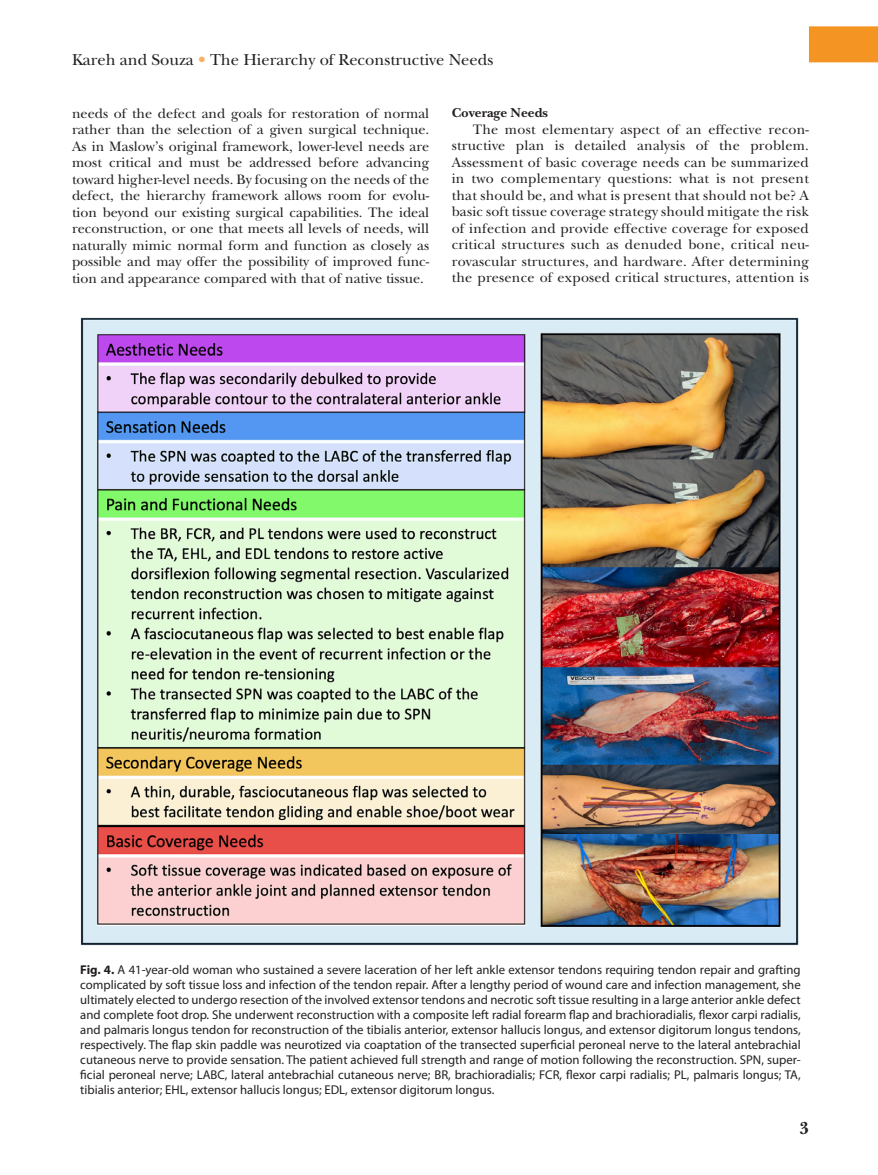
<style>
.page{position:relative;width:878px;height:1175px;background:#fff}
.page>*{position:absolute;margin:0;border:0;box-sizing:border-box;transform-origin:0 0}
.t1{font:700 18px "New Baskerville Std";color:#231f20}
.t2{font:16.5px "New Baskerville Std";color:#231f20}
.t3{font:14.25px/16.5px "New Baskerville Std";letter-spacing:.005em;color:#231f20;text-align:justify}
.t4{font:700 13.5px "New Baskerville Std";color:#231f20}
.t5{font:12.75px/15px "Myriad Pro";color:#231f20;text-align:justify}
.s1{color:#f7b163}
.s2{font-weight:700}
</style>
<div class="page">
<div style="left:808px;top:26px;width:70px;height:36px;background:#f39423"></div>
<img style="left:80px;top:317px;width:719px;height:629px">
<p class="t2" style="left:72px;top:50px;width:423px">Kareh and Souza <span class="s1">•</span> The Hierarchy of Reconstructive Needs</p>
<p class="t3" style="left:72px;top:105px;width:359px">needs of the defect and goals for restoration of normal rather than the selection of a given surgical technique.<br>As in Maslow’s original framework, lower-level needs are most critical and must be addressed before advancing toward higher-level needs. By focusing on the needs of the defect, the hierarchy framework allows room for evolu&shy;tion beyond our existing surgical capabilities. The ideal reconstruction, or one that meets all levels of needs, will naturally mimic normal form and function as closely as possible and may offer the possibility of improved func&shy;tion and appearance compared with that of native tissue.</p>
<p class="t4" style="left:452px;top:105px;width:98px">Coverage Needs</p>
<p class="t3" style="left:451px;top:121px;width:359px;text-indent:21px">The most elementary aspect of an effective recon&shy;structive plan is detailed analysis of the problem.<br>Assessment of basic coverage needs can be summarized in two complementary questions: what is not present that should be, and what is present that should not be? A basic soft tissue coverage strategy should mitigate the risk of infection and provide effective coverage for exposed critical structures such as denuded bone, critical neu&shy;rovascular structures, and hardware. After determining the presence of exposed critical structures, attention is</p>
<p class="t5" style="left:80px;top:962px;width:722px"><span class="s2">Fig. 4.</span> A 41-year-old woman who sustained a severe laceration of her left ankle extensor tendons requiring tendon repair and grafting complicated by soft tissue loss and infection of the tendon repair. After a lengthy period of wound care and infection management, she ultimately elected to undergo resection of the involved extensor tendons and necrotic soft tissue resulting in a large anterior ankle defect and complete foot drop. She underwent reconstruction with a composite left radial forearm flap and brachioradialis, flexor carpi radialis, and palmaris longus tendon for reconstruction of the tibialis anterior, extensor hallucis longus, and extensor digitorum longus tendons, respectively. The flap skin paddle was neurotized via coaptation of the transected superficial peroneal nerve to the lateral antebrachial cutaneous nerve to provide sensation. The patient achieved full strength and range of motion following the reconstruction. SPN, super&shy;ficial peroneal nerve; LABC, lateral antebrachial cutaneous nerve; BR, brachioradialis; FCR, flexor carpi radialis; PL, palmaris longus; TA, tibialis anterior; EHL, extensor hallucis longus; EDL, extensor digitorum longus.</p>
<h1 class="t1" style="left:799px;top:1118px;width:11px">3</h1>
</div>
